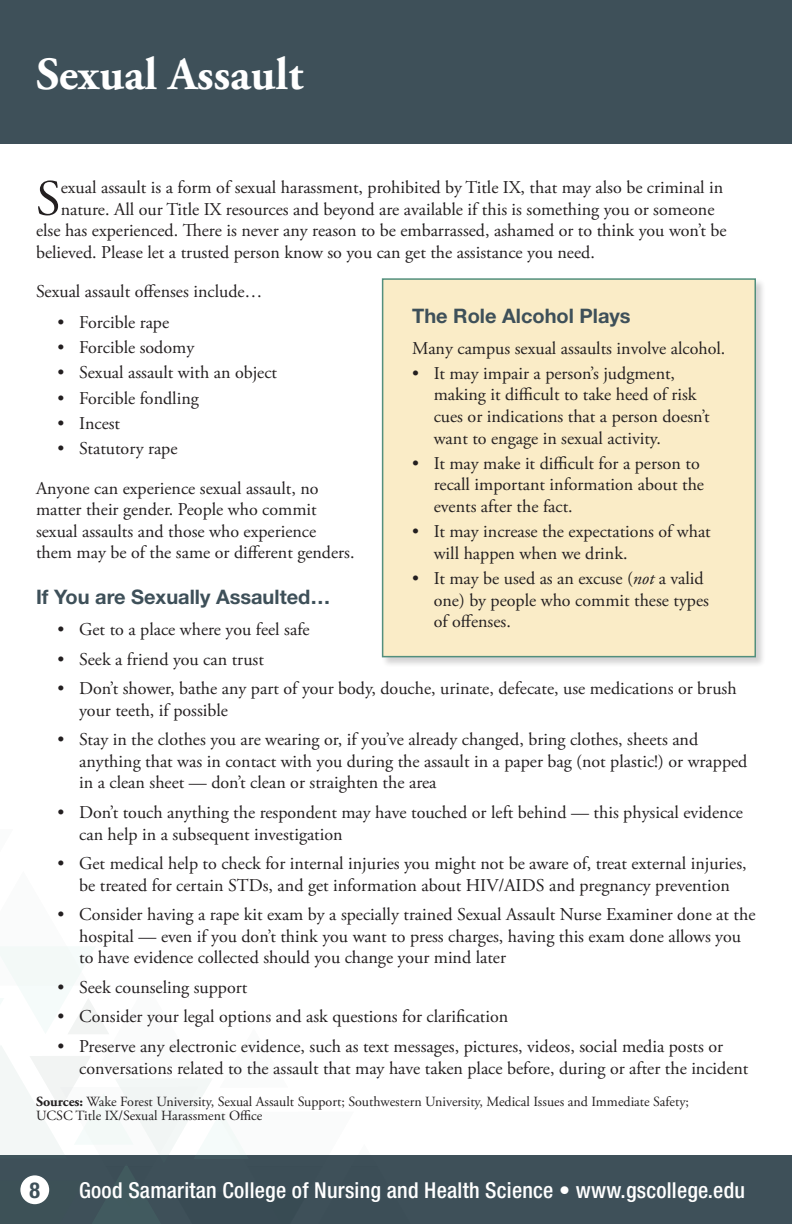
<style>
.page{position:relative;width:792px;height:1224px;background:#fff}
.page>*{position:absolute;margin:0;border:0;box-sizing:border-box;transform-origin:0 0}
.Drop_cap_para{font:50.6px "Adobe Garamond Pro";color:#231f20}
.Page_Head{font:700 46px "Adobe Garamond Pro";color:#fff}
.t1{font:condensed 24px "Helvetica Neue LT Std";color:#fff}
.t2{font:700 24px "Adobe Garamond Pro";color:#fff}
.t3{font:500 condensed 22px "Helvetica Neue LT Std";letter-spacing:.01em;color:#fff}
.t4{font:700 condensed 22px "Helvetica Neue LT Std";color:#3e5059}
.Subhead{font:700 20px "Helvetica Neue LT Std";color:#3e5059}
.Main_Body{font:18px/21.6px "Adobe Garamond Pro";color:#231f20}
.Drop_cap_para-2{font:18px "Adobe Garamond Pro";color:#231f20}
.Source{font:14px/14px "Adobe Garamond Pro";color:#231f20}
.s1{font-weight:700}
.s2{font-style:italic}
</style>
<div class="page">
<div style="left:0;top:1156px;width:792px;height:68px;background:#3e5059"></div>
<div style="left:0;top:0;width:792px;height:144px;background:#3e5059"></div>
<svg style="left:0;top:947px;width:432px;height:258px"></svg>
<div style="left:20px;top:1175px;width:29px;height:29px;background:#fff;border-radius:50%"></div>
<div style="left:381px;top:278px;width:386px;height:389px;background:#231f20;opacity:.2"></div>
<div style="left:383px;top:279px;width:372px;height:378px;background:#faecc7"></div>
<div style="left:382px;top:278px;width:374px;height:379px;border:2px solid #528f7d"></div>
<p class="Page_Head" style="left:36px;top:47px;width:269px">Sexual Assault</p>
<p class="Drop_cap_para" style="left:36px;top:168px;width:26px">S</p>
<p class="Drop_cap_para-2" style="left:61px;top:177px;width:664px">exual assault is a form of sexual harassment, prohibited by Title IX, that may also be criminal in</p>
<p class="Drop_cap_para-2" style="left:61px;top:198px;width:655px">nature. All our Title IX resources and beyond are available if this is something you or someone</p>
<p class="Drop_cap_para-2" style="left:36px;top:220px;width:692px">else has experienced. There is never any reason to be embarrassed, ashamed or to think you won’t be</p>
<p class="Drop_cap_para-2" style="left:36px;top:241px;width:560px">believed. Please let a trusted person know so you can get the assistance you need.</p>
<p class="Main_Body" style="left:36px;top:282px;width:228px">Sexual assault offenses include…</p>
<p class="Main_Body" style="left:58px;top:312px;width:113px">• Forcible rape</p>
<p class="Main_Body" style="left:58px;top:337px;width:138px">• Forcible sodomy</p>
<p class="Main_Body" style="left:58px;top:363px;width:221px">• Sexual assault with an object</p>
<p class="Main_Body" style="left:58px;top:388px;width:143px">• Forcible fondling</p>
<p class="Main_Body" style="left:58px;top:413px;width:64px">• Incest</p>
<p class="Main_Body" style="left:58px;top:438px;width:121px">• Statutory rape</p>
<p class="Main_Body" style="left:36px;top:478px;width:320px">Anyone can experience sexual assault, no matter their gender. People who commit sexual assaults and those who experience them may be of the same or different genders.</p>
<p class="Subhead" style="left:36px;top:585px;width:296px">If You are Sexually Assaulted…</p>
<p class="Main_Body" style="left:58px;top:619px;width:254px">• Get to a place where you feel safe</p>
<p class="Main_Body" style="left:58px;top:649px;width:208px">• Seek a friend you can trust</p>
<p class="Main_Body" style="left:79px;top:678px;width:659px;text-indent:-22px">• Don’t shower, bathe any part of your body, douche, urinate, defecate, use medications or brush your teeth, if possible</p>
<p class="Main_Body" style="left:79px;top:729px;width:670px;text-indent:-22px">• Stay in the clothes you are wearing or, if you’ve already changed, bring clothes, sheets and anything that was in contact with you during the assault in a paper bag (not plastic!) or wrapped in a clean sheet — don’t clean or straighten the area</p>
<p class="Main_Body" style="left:79px;top:802px;width:665px;text-indent:-22px">• Don’t touch anything the respondent may have touched or left behind — this physical evidence can help in a subsequent investigation</p>
<p class="Main_Body" style="left:58px;top:853px;width:691px;text-align:center">• Get medical help to check for internal injuries you might not be aware of, treat external injuries, be treated for certain STDs, and get information about HIV/AIDS and pregnancy prevention</p>
<p class="Main_Body" style="left:79px;top:904px;width:678px;text-indent:-22px">• Consider having a rape kit exam by a specially trained Sexual Assault Nurse Examiner done at the hospital — even if you don’t think you want to press charges, having this exam done allows you to have evidence collected should you change your mind later</p>
<p class="Main_Body" style="left:58px;top:977px;width:191px">• Seek counseling support</p>
<p class="Main_Body" style="left:58px;top:1007px;width:452px">• Consider your legal options and ask questions for clarification</p>
<p class="Main_Body" style="left:79px;top:1036px;width:671px;text-indent:-22px">• Preserve any electronic evidence, such as text messages, pictures, videos, social media posts or conversations related to the assault that may have taken place before, during or after the incident</p>
<p class="Source" style="left:36px;top:1095px;width:655px"><span class="s1">Sources:</span> Wake Forest University, Sexual Assault Support; Southwestern University, Medical Issues and Immediate Safety;<br>UCSC Title IX/Sexual Harassment Office</p>
<p class="Subhead" style="left:412px;top:303px;width:220px">The Role Alcohol Plays</p>
<p class="Main_Body" style="left:412px;top:338px;width:315px">Many campus sexual assaults involve alcohol.</p>
<p class="Main_Body" style="left:434px;top:363px;width:278px;text-indent:-22px">• It may impair a person’s judgment, making it difficult to take heed of risk cues or indications that a person doesn’t want to engage in sexual activity.</p>
<p class="Main_Body" style="left:434px;top:453px;width:272px;text-indent:-22px">• It may make it difficult for a person to recall important information about the events after the fact.</p>
<p class="Main_Body" style="left:434px;top:521px;width:279px;text-indent:-22px">• It may increase the expectations of what will happen when we drink.</p>
<p class="Main_Body" style="left:434px;top:568px;width:277px;text-indent:-22px">• It may be used as an excuse (<span class="s2">not</span> a valid one) by people who commit these types of offenses.</p>
<p class="t4" style="left:30px;top:1177px;width:12px">8</p>
<p class="t3" style="left:79px;top:1177px;width:667px">Good Samaritan College of Nursing and Health Science • www.gscollege.edu</p>
<h3 class="t1" style="left:72px;top:1181px;width:168px">Fictional University</h3>
<h3 class="t2" style="left:697px;top:1182px;width:78px">Title IX</h3>
</div>
